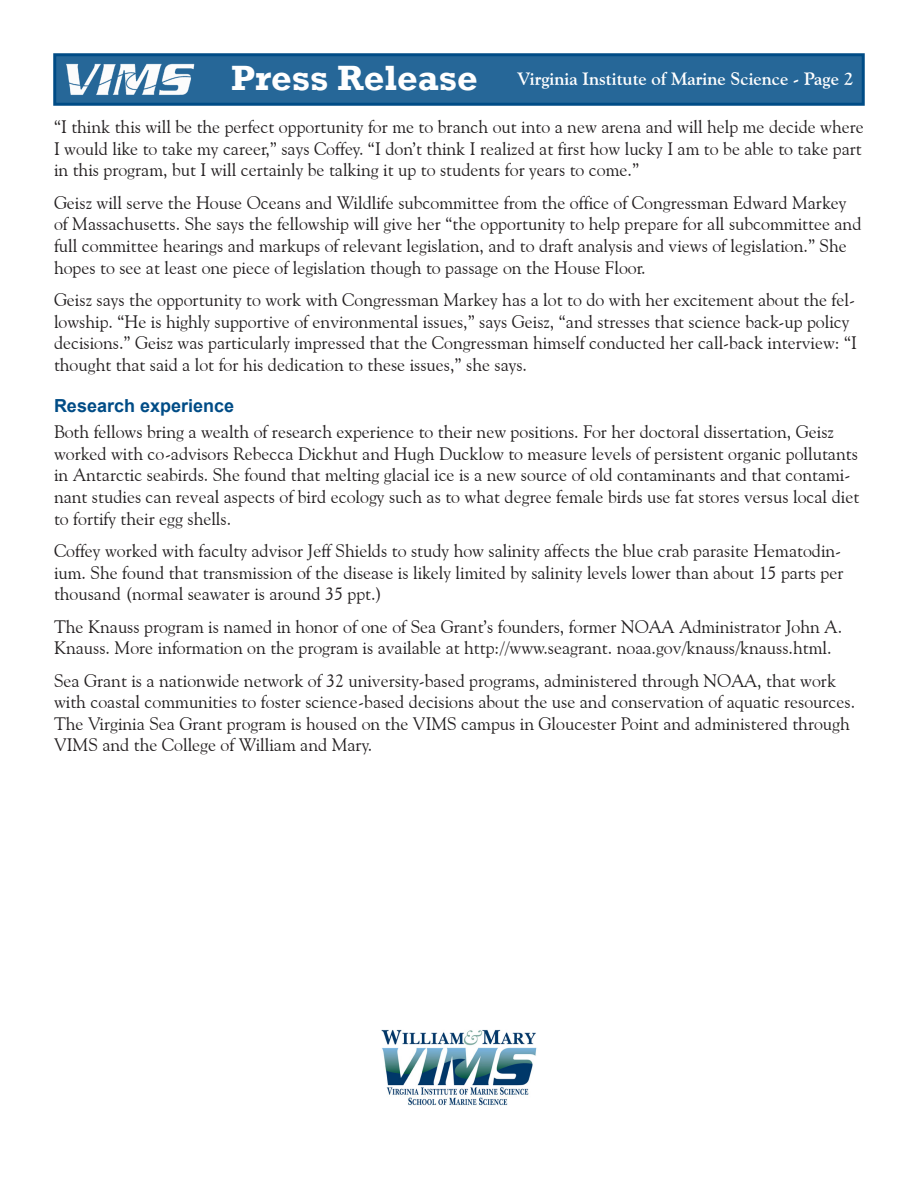
<style>
.page{position:relative;width:918px;height:1188px;background:#fff}
.page>*{position:absolute;margin:0;border:0;box-sizing:border-box;transform-origin:0 0}
.Press_Release_Headin{font:700 36px "Rockwell";color:#fff}
.Body_Text{font:18px/21.6px "Goudy Old Style BT";color:#231f20}
.Running_Head_-_pg{font:700 18px "Goudy Old Style BT";color:#fff}
.Subheading{font:700 18px "Arial";color:#004c86}
</style>
<div class="page">
<img style="left:381px;top:1029px;width:156px;height:77px">
<div style="left:53px;top:53px;width:812px;height:53px;background:#266798;border:3px solid #004c86"></div>
<img style="left:66px;top:64px;width:128px;height:31px">
<p class="Press_Release_Headin" style="left:231px;top:56px;width:248px">Press Release</p>
<p class="Running_Head_-_pg" style="left:517px;top:68px;width:338px">Virginia Institute of Marine Science - Page 2</p>
<p class="Body_Text" style="left:54px;top:116px;width:811px;text-align:justify">“I think this will be the perfect opportunity for me to branch out into a new arena and will help me decide where I would like to take my career,” says Coffey. “I don’t think I realized at first how lucky I am to be able to take part in this program, but I will certainly be talking it up to students for years to come.”</p>
<p class="Body_Text" style="left:54px;top:191px;width:809px">Geisz will serve the House Oceans and Wildlife subcommittee from the office of Congressman Edward Markey of Massachusetts. She says the fellowship will give her “the opportunity to help prepare for all subcommittee and full committee hearings and markups of relevant legislation, and to draft analysis and views of legislation.” She hopes to see at least one piece of legislation though to passage on the House Floor.</p>
<p class="Body_Text" style="left:54px;top:289px;width:805px">Geisz says the opportunity to work with Congressman Markey has a lot to do with her excitement about the fel&shy;lowship. “He is highly supportive of environmental issues,” says Geisz, “and stresses that science back-up policy decisions.” Geisz was particularly impressed that the Congressman himself conducted her call-back interview: “I thought that said a lot for his dedication to these issues,” she says.</p>
<p class="Subheading" style="left:54px;top:394px;width:182px">Research experience</p>
<p class="Body_Text" style="left:54px;top:421px;width:807px">Both fellows bring a wealth of research experience to their new positions. For her doctoral dissertation, Geisz worked with co-advisors Rebecca Dickhut and Hugh Ducklow to measure levels of persistent organic pollutants in Antarctic seabirds. She found that melting glacial ice is a new source of old contaminants and that contami&shy;nant studies can reveal aspects of bird ecology such as to what degree female birds use fat stores versus local diet to fortify their egg shells.</p>
<p class="Body_Text" style="left:54px;top:540px;width:791px">Coffey worked with faculty advisor Jeff Shields to study how salinity affects the blue crab parasite Hematodin&shy;ium. She found that transmission of the disease is likely limited by salinity levels lower than about 15 parts per thousand (normal seawater is around 35 ppt.)</p>
<p class="Body_Text" style="left:54px;top:615px;width:790px">The Knauss program is named in honor of one of Sea Grant’s founders, former NOAA Administrator John A.<br>Knauss. More information on the program is available at http://www.seagrant. noaa.gov/knauss/knauss.html.</p>
<p class="Body_Text" style="left:54px;top:669px;width:803px">Sea Grant is a nationwide network of 32 university-based programs, administered through NOAA, that work with coastal communities to foster science-based decisions about the use and conservation of aquatic resources.<br>The Virginia Sea Grant program is housed on the VIMS campus in Gloucester Point and administered through VIMS and the College of William and Mary.</p>
</div>
